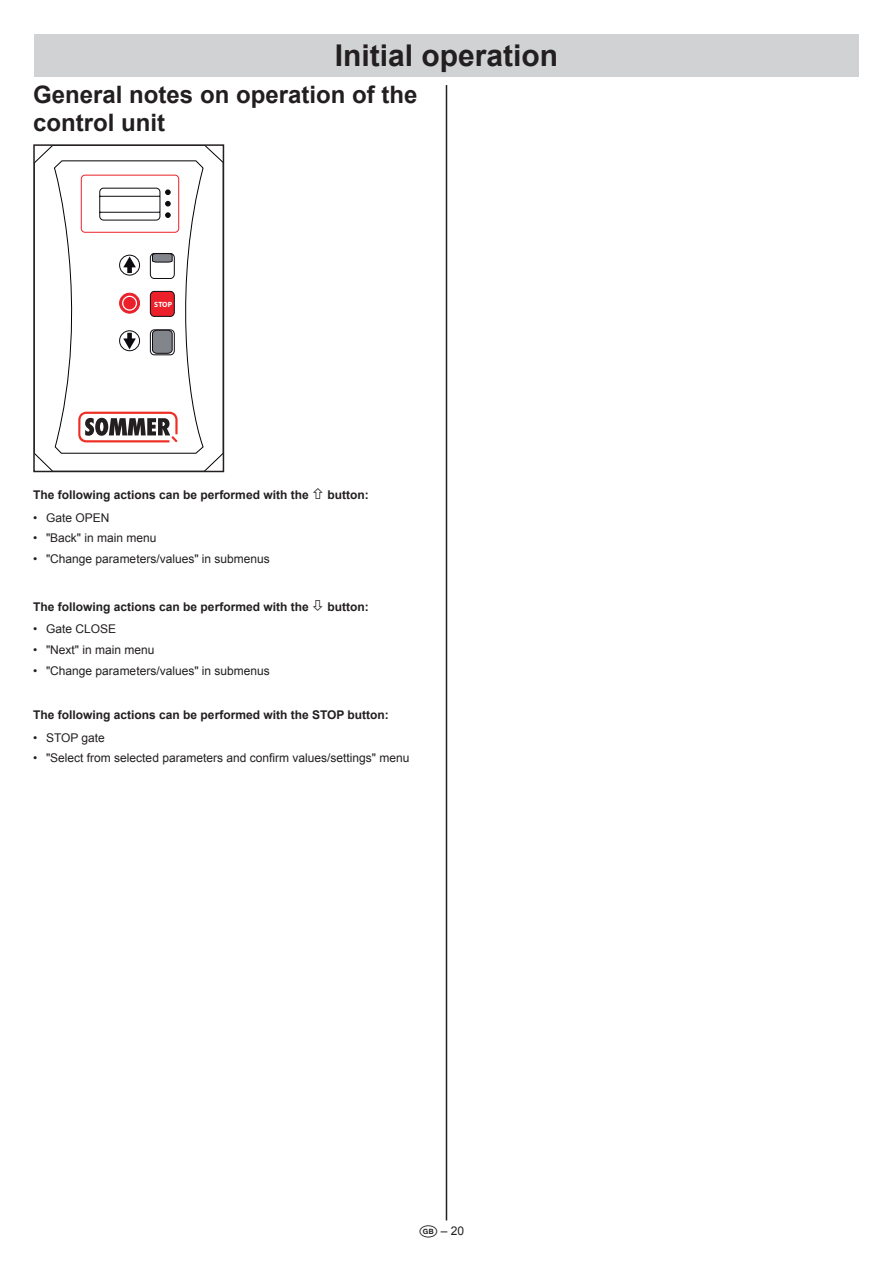
<style>
.page{position:relative;width:893px;height:1263px;background:#fff}
.page>*{position:absolute;margin:0;border:0;box-sizing:border-box;transform-origin:0 0}
.t1{font:700 30px "Arial";color:#231f20}
.t2{font:700 24px/28.8px "Arial";color:#231f20}
.t3{font:12px "Arial";color:#231f20}
.t4{font:700 12px "Arial";color:#231f20}
.t5{font:700 7.5px "Myriad Pro";color:#fff}
</style>
<div class="page">
<hr style="left:446px;top:85px;width:1px;height:1135px;background:#231f20">
<div style="left:34px;top:34px;width:825px;height:43px;background:#d1d2d4"></div>
<svg style="left:36px;top:147px;width:185px;height:322px"></svg>
<div style="left:81px;top:175px;width:98px;height:57px;border:1px solid #eb202a;border-radius:4px"></div>
<svg style="left:52px;top:188px;width:153px;height:281px"></svg>
<div style="left:33px;top:144px;width:191px;height:328px;border:2px solid #231f20"></div>
<h1 class="t1" style="left:335px;top:36px;width:225px">Initial operation</h1>
<h2 class="t2" style="left:33px;top:80px;width:386px">General notes on operation of the control unit</h2>
<p class="t5" style="left:154px;top:299px;width:19px">STOP</p>
<p class="t4" style="left:33px;top:486px;width:277px">The following actions can be performed with the</p>
<p class="t4" style="left:327px;top:486px;width:43px">button:</p>
<p class="t3" style="left:33px;top:510px;width:78px">• Gate OPEN</p>
<p class="t3" style="left:33px;top:530px;width:125px">• "Back" in main menu</p>
<p class="t3" style="left:33px;top:551px;width:238px">• "Change parameters/values" in submenus</p>
<p class="t4" style="left:33px;top:598px;width:277px">The following actions can be performed with the</p>
<p class="t4" style="left:327px;top:598px;width:43px">button:</p>
<p class="t3" style="left:33px;top:621px;width:84px">• Gate CLOSE</p>
<p class="t3" style="left:33px;top:642px;width:123px">• "Next" in main menu</p>
<p class="t3" style="left:33px;top:663px;width:238px">• "Change parameters/values" in submenus</p>
<p class="t4" style="left:33px;top:706px;width:357px">The following actions can be performed with the STOP button:</p>
<p class="t3" style="left:33px;top:729px;width:73px">• STOP gate</p>
<p class="t3" style="left:33px;top:750px;width:378px">• "Select from selected parameters and confirm values/settings" menu</p>
<p class="t3" style="left:441px;top:1223px;width:25px">– 20</p>
</div>
